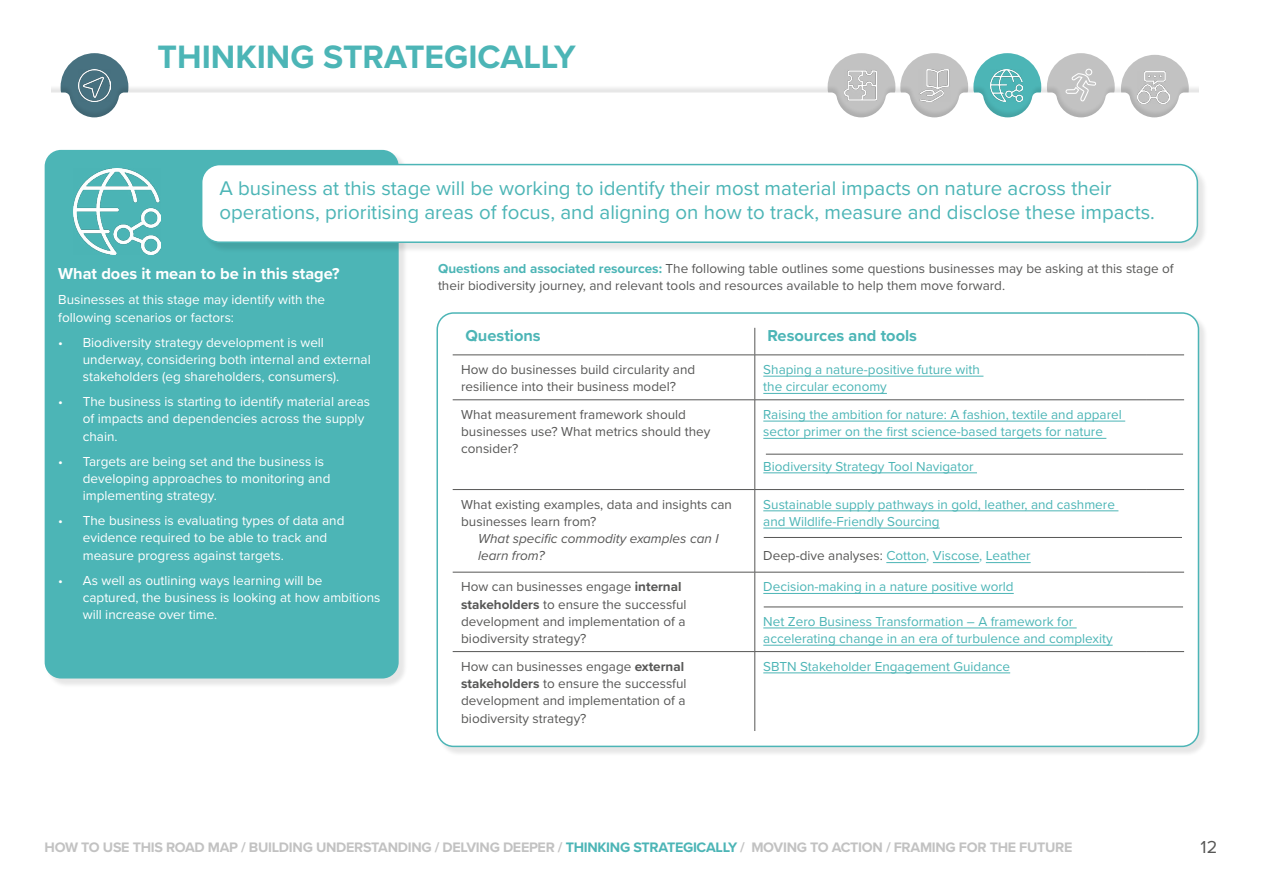
<style>
.page{position:relative;width:1263px;height:893px;background:#fff}
.page>*{position:absolute;margin:0;border:0;box-sizing:border-box;transform-origin:0 0}
.t1{font:700 33.6px "Proxima Nova";color:#4cb5b6}
.t2{font:20.55px/24.6px "Proxima Nova";color:#4cb5b6}
.t3{font:18px "Proxima Nova";color:#575756}
.t4{font:700 16.35px "Proxima Nova";color:#fff}
.t5{font:700 16.35px "Proxima Nova";color:#4cb5b6}
.t6{font:700 14.25px "Proxima Nova";letter-spacing:-.02em;color:#c2c2c2}
.t7{font:13.5px/17.2px "Proxima Nova";color:#575756}
.t8{font:13.5px/17.2px "Proxima Nova";color:#fff}
.t9{font:13.5px/17.2px "Proxima Nova";color:#4cb5b6}
.t10{font:italic 13.5px/17.2px "Proxima Nova";color:#575756}
.s1{font-weight:700;color:#4cb5b6}
.s2{color:#575756}
.s3{font-weight:700}
.s4{color:#4cb5b6}
</style>
<div class="page">
<div style="left:46px;top:151px;width:362px;height:537px;background:#000;opacity:.1"></div>
<div style="left:45px;top:150px;width:354px;height:528px;background:#4cb5b6;border-radius:16px"></div>
<div style="left:203px;top:165px;width:1006px;height:88px;background:#000;opacity:.1"></div>
<div style="left:202px;top:165px;width:995px;height:77px;background:#fff;border-radius:18px"></div>
<div style="left:201px;top:164px;width:997px;height:79px;border:2px solid #4cb5b6;border-radius:18px"></div>
<div style="left:61px;top:53px;width:67px;height:68px;background:#477180;border-radius:50%"></div>
<div style="left:1121px;top:55px;width:68px;height:68px;background:#c2c2c2;border-radius:50%"></div>
<div style="left:1047px;top:53px;width:68px;height:68px;background:#c2c2c2;border-radius:50%"></div>
<div style="left:973px;top:53px;width:68px;height:68px;background:#4cb5b6;border-radius:50%"></div>
<div style="left:900px;top:53px;width:68px;height:68px;background:#c2c2c2;border-radius:50%"></div>
<div style="left:828px;top:53px;width:67px;height:68px;background:#c2c2c2;border-radius:50%"></div>
<div style="left:438px;top:314px;width:771px;height:442px;background:#000;opacity:.1"></div>
<div style="left:437px;top:313px;width:761px;height:433px;background:#fff;border-radius:16px"></div>
<div style="left:436px;top:312px;width:763px;height:435px;border:2px solid #4cb5b6;border-radius:16px"></div>
<svg style="left:754px;top:328px;width:1px;height:27px"></svg>
<hr style="left:453px;top:355px;width:302px;height:1px;background:#575756">
<hr style="left:754px;top:355px;width:1px;height:45px;background:#575756">
<hr style="left:755px;top:355px;width:391px;height:1px;background:#575756">
<hr style="left:1146px;top:355px;width:38px;height:1px;background:#575756">
<hr style="left:453px;top:400px;width:302px;height:1px;background:#575756">
<hr style="left:754px;top:400px;width:1px;height:89px;background:#575756">
<hr style="left:755px;top:400px;width:391px;height:1px;background:#575756">
<hr style="left:1146px;top:400px;width:38px;height:1px;background:#575756">
<hr style="left:453px;top:489px;width:302px;height:1px;background:#575756">
<hr style="left:754px;top:490px;width:1px;height:82px;background:#575756">
<hr style="left:755px;top:489px;width:391px;height:1px;background:#575756">
<hr style="left:1146px;top:489px;width:38px;height:1px;background:#575756">
<hr style="left:453px;top:572px;width:302px;height:1px;background:#575756">
<hr style="left:754px;top:572px;width:1px;height:79px;background:#575756">
<hr style="left:755px;top:572px;width:391px;height:1px;background:#575756">
<hr style="left:1146px;top:572px;width:38px;height:1px;background:#575756">
<hr style="left:453px;top:651px;width:302px;height:1px;background:#575756">
<hr style="left:754px;top:652px;width:1px;height:79px;background:#575756">
<hr style="left:755px;top:651px;width:391px;height:1px;background:#575756">
<hr style="left:1146px;top:651px;width:38px;height:1px;background:#575756">
<hr style="left:763px;top:376px;width:220px;height:1px;background:#4cb5b6">
<hr style="left:763px;top:393px;width:124px;height:1px;background:#4cb5b6">
<hr style="left:763px;top:421px;width:362px;height:1px;background:#4cb5b6">
<hr style="left:763px;top:438px;width:343px;height:1px;background:#4cb5b6">
<hr style="left:763px;top:472px;width:214px;height:1px;background:#4cb5b6">
<hr style="left:763px;top:510px;width:355px;height:1px;background:#4cb5b6">
<hr style="left:763px;top:528px;width:177px;height:1px;background:#4cb5b6">
<hr style="left:886px;top:562px;width:40px;height:1px;background:#4cb5b6">
<hr style="left:933px;top:562px;width:46px;height:1px;background:#4cb5b6">
<hr style="left:986px;top:562px;width:45px;height:1px;background:#4cb5b6">
<hr style="left:763px;top:593px;width:251px;height:1px;background:#4cb5b6">
<hr style="left:763px;top:628px;width:314px;height:1px;background:#4cb5b6">
<hr style="left:763px;top:645px;width:350px;height:1px;background:#4cb5b6">
<hr style="left:763px;top:672px;width:247px;height:1px;background:#4cb5b6">
<hr style="left:766px;top:454px;width:417px;height:1px;background:#575756">
<hr style="left:764px;top:537px;width:418px;height:1px;background:#575756">
<img style="left:74px;top:169px;width:86px;height:86px">
<svg style="left:51px;top:69px;width:1148px;height:54px"></svg>
<hr style="left:764px;top:607px;width:419px;height:1px;background:#575756">
<h1 class="t1" style="left:158px;top:31px;width:420px">THINKING STRATEGICALLY</h1>
<h2 class="t2" style="left:219px;top:175px;width:937px">A business at this stage will be working to identify their most material impacts on nature across their operations, prioritising areas of focus, and aligning on how to track, measure and disclose these impacts.</h2>
<p class="t4" style="left:58px;top:262px;width:283px">What does it mean to be in this stage?</p>
<p class="t8" style="left:58px;top:291px;width:268px">Businesses at this stage may identify with the following scenarios or factors:</p>
<p class="t8" style="left:83px;top:333px;width:289px;text-indent:-25px">• Biodiversity strategy development is well underway, considering both internal and external stakeholders (eg shareholders, consumers).</p>
<p class="t8" style="left:83px;top:392px;width:289px;text-indent:-25px">• The business is starting to identify material areas of impacts and dependencies across the supply chain.</p>
<p class="t8" style="left:83px;top:452px;width:249px;text-indent:-25px">• Targets are being set and the business is developing approaches to monitoring and implementing strategy.</p>
<p class="t8" style="left:83px;top:511px;width:263px;text-indent:-25px">• The business is evaluating types of data and evidence required to be able to track and measure progress against targets.</p>
<p class="t8" style="left:83px;top:571px;width:299px;text-indent:-25px">• As well as outlining ways learning will be captured, the business is looking at how ambitions will increase over time.</p>
<p class="t7" style="left:438px;top:259px;width:737px"><span class="s1">Questions and associated resources:</span> The following table outlines some questions businesses may be asking at this stage of their biodiversity journey, and relevant tools and resources available to help them move forward.</p>
<p class="t5" style="left:465px;top:323px;width:77px">Questions</p>
<p class="t5" style="left:767px;top:323px;width:151px">Resources and tools</p>
<p class="t7" style="left:461px;top:360px;width:236px">How do businesses build circularity and resilience into their business model?</p>
<p class="t9" style="left:763px;top:360px;width:218px">Shaping a nature-positive future with the circular economy</p>
<p class="t7" style="left:461px;top:405px;width:251px">What measurement framework should businesses use? What metrics should they consider?</p>
<p class="t9" style="left:763px;top:405px;width:360px">Raising the ambition for nature: A fashion, textile and apparel sector primer on the first science-based targets for nature</p>
<p class="t9" style="left:763px;top:457px;width:212px">Biodiversity Strategy Tool Navigator</p>
<p class="t7" style="left:461px;top:495px;width:272px">What existing examples, data and insights can businesses learn from?</p>
<p class="t10" style="left:478px;top:529px;width:242px">What specific commodity examples can I learn from?</p>
<p class="t9" style="left:763px;top:495px;width:353px">Sustainable supply pathways in gold, leather, and cashmere and Wildlife-Friendly Sourcing</p>
<p class="t9" style="left:763px;top:547px;width:269px"><span class="s2">Deep-dive analyses:</span> Cotton, Viscose, Leather</p>
<p class="t7" style="left:461px;top:578px;width:227px">How can businesses engage <span class="s3">internal stakeholders</span> to ensure the successful development and implementation of a biodiversity strategy?</p>
<p class="t9" style="left:763px;top:578px;width:252px">Decision-making in a nature positive world</p>
<p class="t9" style="left:763px;top:612px;width:351px">Net Zero Business Transformation – A framework for accelerating change in an era of turbulence and complexity</p>
<p class="t7" style="left:461px;top:657px;width:227px">How can businesses engage <span class="s3">external stakeholders</span> to ensure the successful development and implementation of a biodiversity strategy?</p>
<p class="t9" style="left:763px;top:657px;width:248px">SBTN Stakeholder Engagement Guidance</p>
<p class="t6" style="left:45px;top:836px;width:1029px">HOW TO USE THIS ROAD MAP / BUILDING UNDERSTANDING / DELVING DEEPER / <span class="s4">THINKING STRATEGICALLY</span> / MOVING TO ACTION / FRAMING FOR THE FUTURE</p>
<h3 class="t3" style="left:1200px;top:833px;width:18px">12</h3>
</div>
